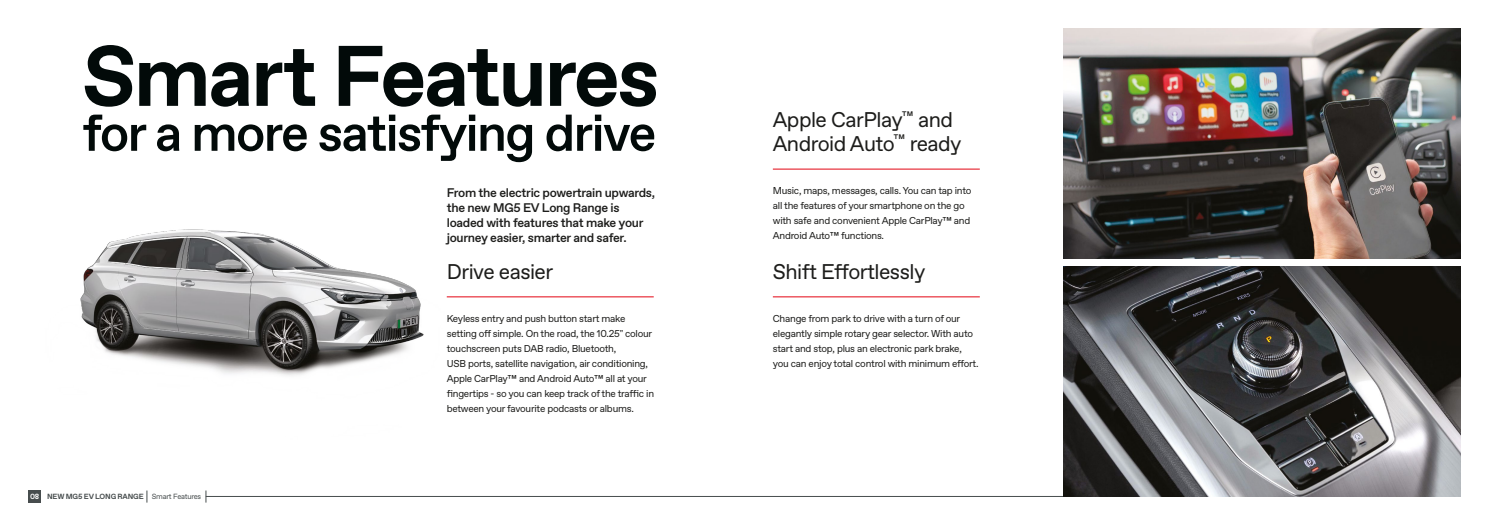
<style>
.page{position:relative;width:1489px;height:525px;background:#fff}
.page>*{position:absolute;margin:0;border:0;box-sizing:border-box;transform-origin:0 0}
.t1{font:700 85.62px "Favorit Std";letter-spacing:-.035em;color:#020a09}
.t2{font:500 51.62px "Favorit Std";letter-spacing:-.035em;color:#020a09}
.t3{font:21.25px/23.8px "Favorit Std";letter-spacing:-.025em;color:#1d1d1b}
.t4{font:500 12.5px/15px "Favorit Std";letter-spacing:-.025em;color:#1d1d1b}
.t5{font:10px/15px "Favorit Std";letter-spacing:-.025em;color:#1d1d1b}
.t6{font:700 7.5px "Favorit Std";letter-spacing:-.02em;color:#474d4e}
.s1{color:#fff}
.s2{font-weight:400}
</style>
<div class="page">
<img style="left:80px;top:229px;width:437px;height:147px">
<hr style="left:206px;top:496px;width:946px;height:1px;background:#474d4e">
<div style="left:28px;top:490px;width:13px;height:12px;background:#474d4e"></div>
<svg style="left:147px;top:490px;width:1px;height:12px"></svg>
<hr style="left:447px;top:296px;width:206px;height:1px;background:#e30613">
<hr style="left:772px;top:169px;width:207px;height:1px;background:#e30613">
<img style="left:1063px;top:266px;width:397px;height:230px">
<img style="left:1063px;top:28px;width:397px;height:231px">
<hr style="left:772px;top:296px;width:207px;height:1px;background:#e30613">
<h1 class="t1" style="left:82px;top:19px;width:579px">Smart Features</h1>
<h2 class="t2" style="left:82px;top:98px;width:575px">for a more satisfying drive</h2>
<p class="t4" style="left:447px;top:185px;width:210px">From the electric powertrain upwards, the new MG5 EV Long Range is loaded with features that make your journey easier, smarter and safer.</p>
<h3 class="t3" style="left:447px;top:259px;width:108px">Drive easier</h3>
<p class="t6" style="left:30px;top:491px;width:173px"><span class="s1">08</span> NEW MG5 EV LONG RANGE <span class="s2">Smart Features</span></p>
<p class="t5" style="left:447px;top:311px;width:209px">Keyless entry and push button start make setting off simple. On the road, the 10.25" colour touchscreen puts DAB radio, Bluetooth,<br>USB ports, satellite navigation, air conditioning, Apple CarPlay™ and Android Auto™ all at your fingertips - so you can keep track of the traffic in between your favourite podcasts or albums.</p>
<h3 class="t3" style="left:772px;top:107px;width:190px">Apple CarPlay<sup>™</sup> and<br>Android Auto<sup>™</sup> ready</h3>
<p class="t5" style="left:772px;top:183px;width:200px">Music, maps, messages, calls. You can tap into all the features of your smartphone on the go with safe and convenient Apple CarPlay™ and Android Auto™ functions.</p>
<h3 class="t3" style="left:772px;top:259px;width:154px">Shift Effortlessly</h3>
<p class="t5" style="left:772px;top:311px;width:207px">Change from park to drive with a turn of our elegantly simple rotary gear selector. With auto start and stop, plus an electronic park brake, you can enjoy total control with minimum effort.</p>
</div>
